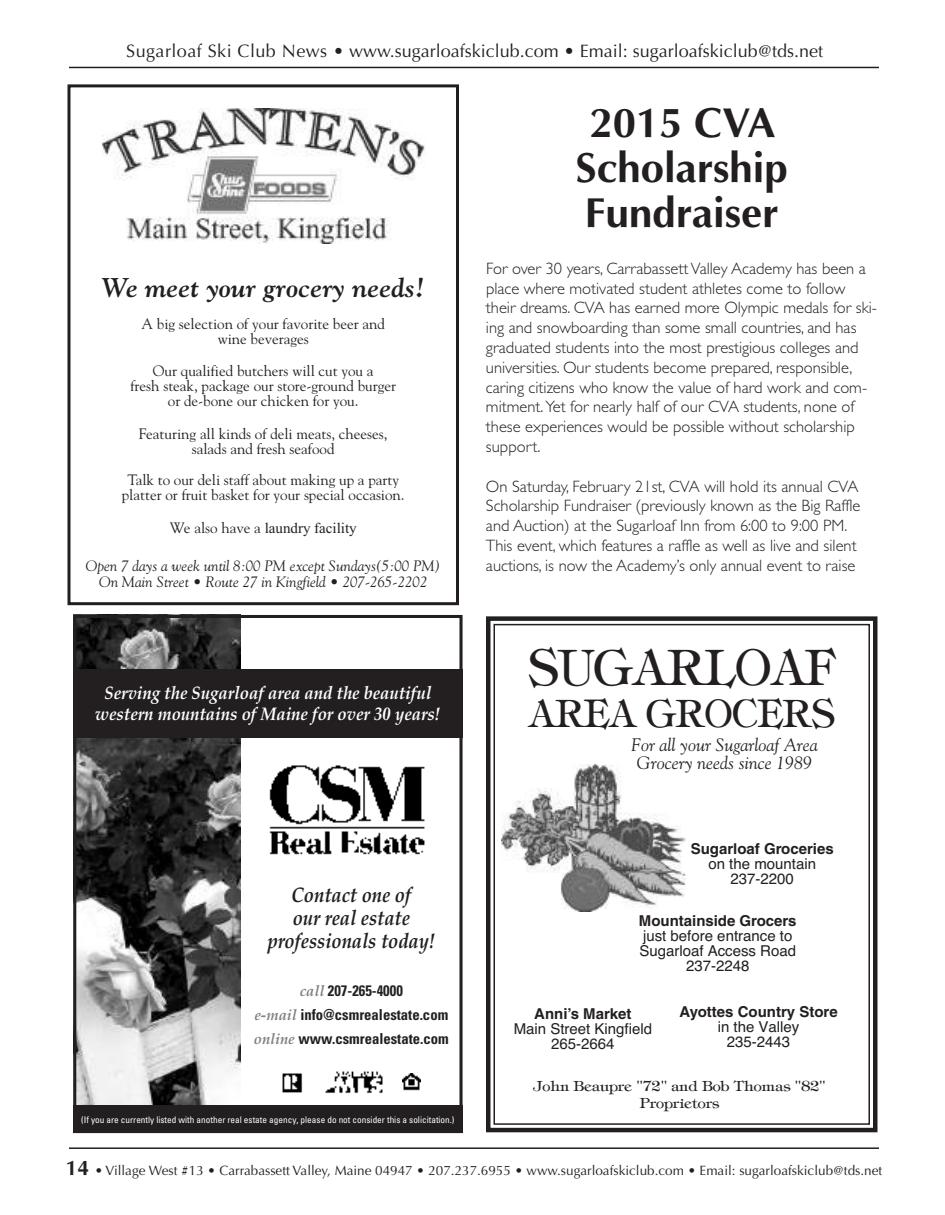
<style>
.page{position:relative;width:945px;height:1215px;background:#fff}
.page>*{position:absolute;margin:0;border:0;box-sizing:border-box;transform-origin:0 0}
.t1{font:52.5px "Timbrel";color:#231f20;scale:.9 1}
.t2{font:700 42px/45px "Optima";color:#231f20;text-align:center}
.t3{font:40.5px "Timbrel";color:#231f20;scale:.9 1}
.t4{font:italic 700 27px "Goudy";color:#231f20}
.t5{font:21.15px/22.6px "Book Antiqua Bold Italic+T42+QHVUOW";color:#231f20;text-align:center;scale:.87 1}
.t6{font:18.15px/21.1px "Book Antiqua Bold Italic+T42+QHVUOW";color:#fff;text-align:center;scale:.92 1}
.t7{font:18px "Optima";color:#231f20}
.t8{font:italic 18px/18px "Goudy";color:#231f20;text-align:center}
.t9{font:16.5px/19.8px "Gill Sans Light TT";color:#231f20}
.t10{font:15.15px/24.3px "Univers Condensed Bold+NBDTZF";color:#231f20;text-align:center}
.t11{font:15px/15px "Goudy";color:#231f20;text-align:center}
.t12{font:15px/15px "Helvetica";color:#231f20;text-align:center}
.t13{font:italic 15px/16.5px "Goudy";color:#231f20;text-align:center}
.t14{font:700 15px "Helvetica";color:#231f20}
.t15{font:15px/16.5px "Timbrel";color:#231f20;text-align:center}
.t16{font:15px "Times New Roman";color:#231f20}
.t17{font:13.5px "Optima";color:#231f20}
.t18{font:9.15px "Univers Condensed+QATQRY";color:#fff}
.s1{font-family:"Goudy"}
.s2{font-family:"Book Antiqua Bold Italic+T42+QHVUOW";color:#808080}
.s3{font-weight:700;font-size:21px}
</style>
<div class="page">
<hr style="left:69px;top:67px;width:810px;height:1px;background:#231f20">
<hr style="left:69px;top:1147px;width:810px;height:2px;background:#231f20">
<img style="left:77px;top:619px;width:163px;height:51px">
<img style="left:77px;top:738px;width:163px;height:368px">
<div style="left:73px;top:615px;width:390px;height:518px;border:3px solid #231f20"></div>
<div style="left:73px;top:1106px;width:390px;height:27px;background:#231f20"></div>
<div style="left:73px;top:670px;width:390px;height:68px;background:#231f20"></div>
<img style="left:269px;top:765px;width:156px;height:90px">
<img style="left:325px;top:1071px;width:58px;height:22px">
<img style="left:282px;top:1073px;width:21px;height:20px">
<img style="left:402px;top:1073px;width:19px;height:18px">
<div style="left:68px;top:84px;width:391px;height:521px;border:3px solid #231f20"></div>
<img style="left:103px;top:108px;width:322px;height:135px">
<div style="left:486px;top:616px;width:392px;height:516px;border:4px solid #231f20"></div>
<div style="left:494px;top:624px;width:376px;height:501px;border:2px solid #231f20"></div>
<img style="left:501px;top:764px;width:185px;height:148px">
<p class="t7" style="left:126px;top:40px;width:698px">Sugarloaf Ski Club News • www.sugarloafskiclub.com • Email: sugarloafskiclub@tds.net</p>
<h3 class="t4" style="left:102px;top:272px;width:324px">We meet your grocery needs!</h3>
<p class="t11" style="left:142px;top:317px;width:245px">A big selection of your favorite beer and wine beverages</p>
<p class="t11" style="left:131px;top:363px;width:267px">Our qualified butchers will cut you a<br>fresh steak, package our store-ground burger or de-bone our chicken for you.</p>
<p class="t11" style="left:139px;top:426px;width:250px">Featuring all kinds of deli meats, cheeses, salads and fresh seafood</p>
<p class="t11" style="left:122px;top:473px;width:284px">Talk to our deli staff about making up a party platter or fruit basket for your special occasion.</p>
<p class="t16" style="left:170px;top:519px;width:189px"><span class="s1">We also have a</span> laundry facility</p>
<p class="t13" style="left:86px;top:557px;width:356px">Open 7 days a week until 8:00 PM except Sundays(5:00 PM)<br>On Main Street • Route 27 in Kingfield • 207-265-2202</p>
<p class="t6" style="left:95px;top:682px;width:377px">Serving the Sugarloaf area and the beautiful western mountains of Maine for over 30 years!</p>
<p class="t5" style="left:267px;top:884px;width:194px">Contact one of<br>our real estate professionals today!</p>
<p class="t10" style="left:254px;top:980px;width:196px"><span class="s2">call</span> 207-265-4000<br><span class="s2">e-mail</span> info@csmrealestate.com <span class="s2">online</span> www.csmrealestate.com</p>
<p class="t18" style="left:81px;top:1117px;width:375px">(If you are currently listed with another real estate agency, please do not consider this a solicitation.)</p>
<h2 class="t2" style="left:576px;top:100px;width:214px">2015 CVA<br>Scholarship<br>Fundraiser</h2>
<p class="t9" style="left:486px;top:258px;width:393px">For over 30 years, CarrabassettValley Academy has been a place where motivated student athletes come to follow their dreams. CVA has earned more Olympic medals for ski&shy;ing and snowboarding than some small countries, and has graduated students into the most prestigious colleges and universities. Our students become prepared, responsible, caring citizens who know the value of hard work and com&shy;mitment.Yet for nearly half of our CVA students, none of these experiences would be possible without scholarship support.</p>
<p class="t9" style="left:486px;top:476px;width:376px">On Saturday, February 21st, CVA will hold its annual CVA Scholarship Fundraiser (previously known as the Big Raffle and Auction) at the Sugarloaf Inn from 6:00 to 9:00 PM.<br>This event, which features a raffle as well as live and silent auctions, is now the Academy’s only annual event to raise</p>
<h1 class="t1" style="left:528px;top:636px;width:343px">SUGARLOAF</h1>
<h3 class="t3" style="left:528px;top:689px;width:342px">AREA GROCERS</h3>
<p class="t8" style="left:631px;top:736px;width:188px">For all your Sugarloaf Area<br>Grocery needs since 1989</p>
<p class="t14" style="left:691px;top:843px;width:144px">Sugarloaf Groceries</p>
<p class="t12" style="left:708px;top:856px;width:109px">on the mountain<br>237-2200</p>
<p class="t14" style="left:639px;top:915px;width:159px">Mountainside Grocers</p>
<p class="t12" style="left:639px;top:929px;width:158px">just before entrance to<br>Sugarloaf Access Road<br>237-2248</p>
<p class="t14" style="left:679px;top:1006px;width:160px">Ayottes Country Store</p>
<p class="t12" style="left:718px;top:1019px;width:83px">in the Valley<br>235-2443</p>
<p class="t14" style="left:534px;top:1008px;width:99px">Anni’s Market</p>
<p class="t12" style="left:514px;top:1021px;width:140px">Main Street Kingfield<br>265-2664</p>
<p class="t15" style="left:534px;top:1078px;width:294px">John Beaupre "72" and Bob Thomas "82"<br>Proprietors</p>
<p class="t17" style="left:66px;top:1162px;width:818px"><span class="s3">14</span> • Village West #13 • Carrabassett Valley, Maine 04947 • 207.237.6955 • www.sugarloafskiclub.com • Email: sugarloafskiclub@tds.net</p>
</div>
